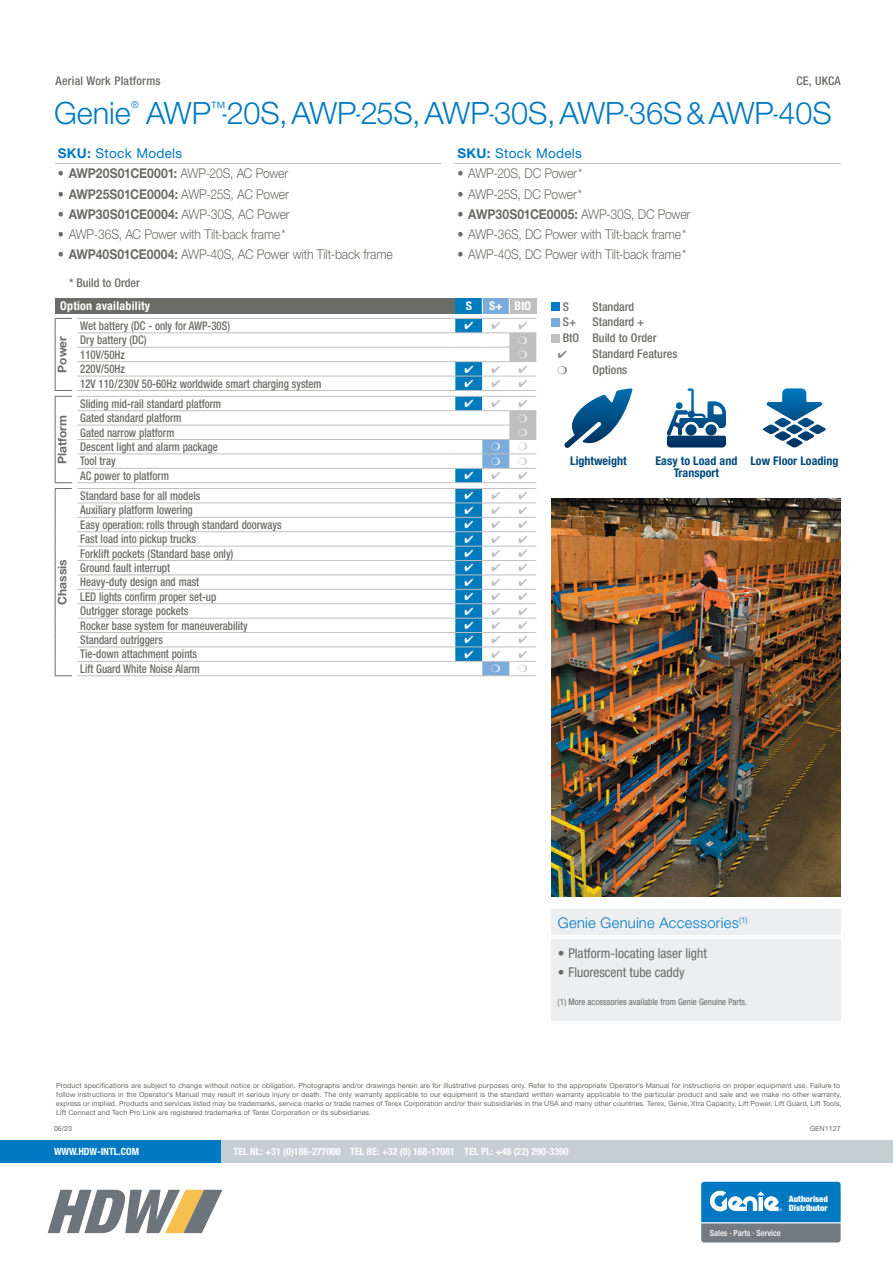
<style>
.page{position:relative;width:893px;height:1263px;background:#fff}
.page>*{position:absolute;margin:0;border:0;box-sizing:border-box;transform-origin:0 0}
.t1{font:300 30.75px "Helvetica Neue LT Std";letter-spacing:-.005em;color:#0079c2}
.t2{font:300 14.7px "Helvetica Neue LT Std";letter-spacing:.02em;color:#0079c2}
.t3{font:300 13.5px "Helvetica Neue LT Std";letter-spacing:-.01em;color:#6b6b68;scale:.9 1}
.t4{font:condensed 13.5px "Helvetica Neue LT Std";color:#6b6b68}
.t5{font:13.5px "Helvetica Neue LT Std";letter-spacing:.02em;color:#0079c2}
.t6{font:500 condensed 12px "Helvetica Neue LT Std";color:#6b6b68;scale:.9 1}
.t7{font:500 condensed 12px/15.9px "Helvetica Neue LT Std";color:#6b6b68}
.t8{font:700 condensed 12px/12px "Helvetica Neue LT Std";color:#004a7b}
.t9{font:700 condensed 12px "Helvetica Neue LT Std";letter-spacing:.02em;color:#fff}
.t10{font:700 12px "Helvetica Neue LT Std";color:#6b6b68}
.t11{font:500 condensed 12px "Helvetica Neue LT Std";letter-spacing:.02em;color:#6b6b68}
.t12{font:700 condensed 9.9px "Helvetica Neue LT Std";color:#fff}
.t13{font:300 9.6px "Helvetica Neue LT Std";color:#0079c2}
.t14{font:condensed 9px "Helvetica Neue LT Std";color:#6b6b68}
.t15{font:900 condensed 8.7px/8.7px "Helvetica Neue";color:#fff}
.t16{font:500 condensed 8.4px "Helvetica Neue LT Std";color:#fff}
.t17{font:7.2px/9px "Helvetica Neue LT Std";letter-spacing:.01em;color:#6b6b68}
.s1{font-weight:700}
.s2{color:#838280}
</style>
<div class="page">
<div style="left:551px;top:302px;width:9px;height:8px;background:#0079c2"></div>
<div style="left:551px;top:318px;width:9px;height:8px;background:#7aabdb"></div>
<div style="left:551px;top:334px;width:9px;height:8px;background:#c0bfbf"></div>
<div style="left:551px;top:940px;width:290px;height:81px;background:#edeef0"></div>
<div style="left:551px;top:909px;width:290px;height:26px;background:#edeef0"></div>
<div style="left:55px;top:298px;width:400px;height:16px;background:#6b6b68"></div>
<hr style="left:77px;top:318px;width:378px;height:1px;background:#c0bfbf">
<hr style="left:77px;top:333px;width:378px;height:1px;background:#c0bfbf">
<hr style="left:77px;top:347px;width:378px;height:1px;background:#c0bfbf">
<hr style="left:77px;top:361px;width:378px;height:1px;background:#c0bfbf">
<hr style="left:77px;top:376px;width:378px;height:1px;background:#c0bfbf">
<hr style="left:77px;top:390px;width:378px;height:1px;background:#c0bfbf">
<hr style="left:77px;top:396px;width:378px;height:1px;background:#c0bfbf">
<hr style="left:77px;top:410px;width:378px;height:1px;background:#c0bfbf">
<hr style="left:77px;top:425px;width:378px;height:1px;background:#c0bfbf">
<hr style="left:77px;top:439px;width:378px;height:1px;background:#c0bfbf">
<hr style="left:77px;top:454px;width:378px;height:1px;background:#c0bfbf">
<hr style="left:77px;top:468px;width:378px;height:1px;background:#c0bfbf">
<hr style="left:77px;top:482px;width:378px;height:1px;background:#c0bfbf">
<hr style="left:77px;top:488px;width:378px;height:1px;background:#c0bfbf">
<hr style="left:77px;top:503px;width:378px;height:1px;background:#c0bfbf">
<hr style="left:77px;top:517px;width:378px;height:1px;background:#c0bfbf">
<hr style="left:77px;top:531px;width:378px;height:1px;background:#c0bfbf">
<hr style="left:77px;top:546px;width:378px;height:1px;background:#c0bfbf">
<hr style="left:77px;top:560px;width:378px;height:1px;background:#c0bfbf">
<hr style="left:77px;top:575px;width:378px;height:1px;background:#c0bfbf">
<hr style="left:77px;top:589px;width:378px;height:1px;background:#c0bfbf">
<hr style="left:77px;top:603px;width:378px;height:1px;background:#c0bfbf">
<hr style="left:77px;top:618px;width:378px;height:1px;background:#c0bfbf">
<hr style="left:77px;top:632px;width:378px;height:1px;background:#c0bfbf">
<hr style="left:77px;top:647px;width:378px;height:1px;background:#c0bfbf">
<hr style="left:77px;top:661px;width:378px;height:1px;background:#c0bfbf">
<hr style="left:77px;top:675px;width:378px;height:1px;background:#c0bfbf">
<svg style="left:55px;top:318px;width:17px;height:358px"></svg>
<hr style="left:455px;top:163px;width:386px;height:1px;background:#c0bfbf">
<hr style="left:55px;top:163px;width:386px;height:1px;background:#c0bfbf">
<svg style="left:564px;top:388px;width:68px;height:60px"></svg>
<svg style="left:666px;top:388px;width:60px;height:59px"></svg>
<svg style="left:763px;top:388px;width:63px;height:60px"></svg>
<img style="left:551px;top:499px;width:290px;height:397px">
<div style="left:0;top:1141px;width:222px;height:22px;background:#0079c2"></div>
<div style="left:222px;top:1141px;width:671px;height:22px;background:#c5ced3"></div>
<svg style="left:47px;top:1189px;width:175px;height:44px"></svg>
<svg style="left:701px;top:1182px;width:140px;height:60px;background:#3f88b4"></svg>
<svg style="left:455px;top:298px;width:81px;height:378px"></svg>
<h3 class="t11" style="left:56px;top:73px;width:107px">Aerial Work Platforms</h3>
<h3 class="t7" style="left:796px;top:73px;width:46px">CE, UKCA</h3>
<h1 class="t1" style="left:54px;top:95px;width:78px">Genie</h1>
<h3 class="t13" style="left:131px;top:99px;width:9px">®</h3>
<h1 class="t1" style="left:146px;top:95px;width:687px">AWP<sup>™</sup>-20S,AWP-25S,AWP-30S,AWP-36S&amp;AWP-40S</h1>
<h3 class="t5" style="left:58px;top:145px;width:126px"><span class="s1">SKU:</span> Stock Models</h3>
<h3 class="t3" style="left:58px;top:165px;width:258px">• <span class="s1">AWP20S01CE0001:</span> AWP-20S, AC Power</h3>
<h3 class="t3" style="left:58px;top:186px;width:258px">• <span class="s1">AWP25S01CE0004:</span> AWP-25S, AC Power</h3>
<h3 class="t3" style="left:58px;top:206px;width:259px">• <span class="s1">AWP30S01CE0004:</span> AWP-30S, AC Power</h3>
<h3 class="t3" style="left:58px;top:226px;width:255px">• AWP-36S, AC Power with Tilt-back frame*</h3>
<h3 class="t3" style="left:58px;top:246px;width:374px">• <span class="s1">AWP40S01CE0004:</span> AWP-40S, AC Power with Tilt-back frame</h3>
<h3 class="t7" style="left:69px;top:275px;width:72px">* Build to Order</h3>
<h3 class="t5" style="left:457px;top:145px;width:126px"><span class="s1">SKU:</span> Stock Models</h3>
<h3 class="t3" style="left:457px;top:165px;width:140px">• AWP-20S, DC Power*</h3>
<h3 class="t3" style="left:457px;top:186px;width:140px">• AWP-25S, DC Power*</h3>
<h3 class="t3" style="left:457px;top:206px;width:260px">• <span class="s1">AWP30S01CE0005:</span> AWP-30S, DC Power</h3>
<h3 class="t3" style="left:457px;top:226px;width:256px">• AWP-36S, DC Power with Tilt-back frame*</h3>
<h3 class="t3" style="left:457px;top:246px;width:256px">• AWP-40S, DC Power with Tilt-back frame*</h3>
<h3 class="t9" style="left:60px;top:299px;width:92px">Option availability</h3>
<h3 class="t9" style="left:466px;top:299px;width:8px">S</h3>
<h3 class="t9" style="left:489px;top:299px;width:44px">S+ BtO</h3>
<h3 class="t10" style="left:55px;top:373px;width:38px;rotate:-90deg">Power</h3>
<h3 class="t6" style="left:80px;top:318px;width:168px">Wet battery (DC - only for AWP-30S)</h3>
<h3 class="t6" style="left:80px;top:333px;width:75px">Dry battery (DC)</h3>
<h3 class="t6" style="left:80px;top:347px;width:51px">110V/50Hz</h3>
<h3 class="t6" style="left:80px;top:362px;width:51px">220V/50Hz</h3>
<h3 class="t6" style="left:80px;top:376px;width:270px">12V 110/230V 50-60Hz worldwide smart charging system</h3>
<h3 class="t10" style="left:55px;top:464px;width:51px;rotate:-90deg">Platform</h3>
<h3 class="t10" style="left:55px;top:605px;width:47px;rotate:-90deg">Chassis</h3>
<h3 class="t6" style="left:80px;top:396px;width:158px">Sliding mid-rail standard platform</h3>
<h3 class="t6" style="left:80px;top:411px;width:114px">Gated standard platform</h3>
<h3 class="t6" style="left:80px;top:425px;width:106px">Gated narrow platform</h3>
<h3 class="t6" style="left:80px;top:440px;width:154px">Descent light and alarm package</h3>
<h3 class="t6" style="left:80px;top:454px;width:41px">Tool tray</h3>
<h3 class="t6" style="left:80px;top:468px;width:100px">AC power to platform</h3>
<h3 class="t6" style="left:80px;top:489px;width:135px">Standard base for all models</h3>
<h3 class="t6" style="left:80px;top:503px;width:127px">Auxiliary platform lowering</h3>
<h3 class="t6" style="left:80px;top:517px;width:225px">Easy operation: rolls through standard doorways</h3>
<h3 class="t6" style="left:80px;top:532px;width:130px">Fast load into pickup trucks</h3>
<h3 class="t6" style="left:80px;top:546px;width:172px">Forklift pockets (Standard base only)</h3>
<h3 class="t6" style="left:80px;top:561px;width:101px">Ground fault interrupt</h3>
<h3 class="t6" style="left:80px;top:575px;width:134px">Heavy-duty design and mast</h3>
<h3 class="t6" style="left:80px;top:589px;width:153px">LED lights confirm proper set-up</h3>
<h3 class="t6" style="left:80px;top:604px;width:122px">Outrigger storage pockets</h3>
<h3 class="t6" style="left:80px;top:618px;width:188px">Rocker base system for maneuverability</h3>
<h3 class="t6" style="left:80px;top:633px;width:93px">Standard outriggers</h3>
<h3 class="t6" style="left:80px;top:647px;width:131px">Tie-down attachment points</h3>
<h3 class="t6" style="left:80px;top:661px;width:134px">Lift Guard White Noise Alarm</h3>
<h3 class="t7" style="left:563px;top:298px;width:8px">S</h3>
<h3 class="t7" style="left:592px;top:298px;width:43px">Standard</h3>
<h3 class="t7" style="left:563px;top:314px;width:15px">S+</h3>
<h3 class="t7" style="left:563px;top:314px;width:95px;text-indent:30px">Standard +<br>BtO Build to Order</h3>
<h3 class="t7" style="left:558px;top:346px;width:121px"><span class="s2">✔</span> Standard Features</h3>
<h3 class="t7" style="left:592px;top:362px;width:36px">Options</h3>
<h3 class="t8" style="left:570px;top:455px;width:58px">Lightweight</h3>
<h3 class="t8" style="left:674px;top:455px;width:166px;text-indent:-18px">Easy to Load and Low Floor Loading<br>Transport</h3>
<h2 class="t2" style="left:558px;top:914px;width:191px">Genie Genuine Accessories<sup>(1)</sup></h2>
<h3 class="t4" style="left:558px;top:945px;width:150px">• Platform-locating laser light</h3>
<h3 class="t4" style="left:558px;top:964px;width:128px">• Fluorescent tube caddy</h3>
<p class="t14" style="left:558px;top:997px;width:191px">(1) More accessories available from Genie Genuine Parts.</p>
<p class="t17" style="left:56px;top:1081px;width:787px">Product specifications are subject to change without notice or obligation. Photographs and/or drawings herein are for illustrative purposes only. Refer to the appropriate Operator’s Manual for instructions on proper equipment use. Failure to follow instructions in the Operator’s Manual may result in serious injury or death. The only warranty applicable to our equipment is the standard written warranty applicable to the particular product and sale and we make no other warranty, express or implied. Products and services listed may be trademarks, service marks or trade names of Terex Corporation and/or their subsidiaries in the USA and many other countries. Terex, Genie, Xtra Capacity, Lift Power, Lift Guard, Lift Tools, Lift Connect and Tech Pro Link are registered trademarks of Terex Corporation or its subsidiaries.</p>
<p class="t17" style="left:54px;top:1123px;width:20px">06/23</p>
<h3 class="t12" style="left:54px;top:1146px;width:87px">WWW.HDW-INTL.COM</h3>
<h3 class="t12" style="left:234px;top:1146px;width:337px">TEL NL: +31 (0)186-277000 TEL BE: +32 (0) 168-17081 TEL PL: +48 (22) 290-3390</h3>
<p class="t17" style="left:810px;top:1123px;width:33px">GEN1127</p>
<p class="t17" style="left:833px;top:1123px;width:9px">19</p>
<p class="t16" style="left:710px;top:1227px;width:72px">Sales · Parts · Service</p>
<p class="t15" style="left:789px;top:1194px;width:41px">Authorised<br>Distributor</p>
</div>
